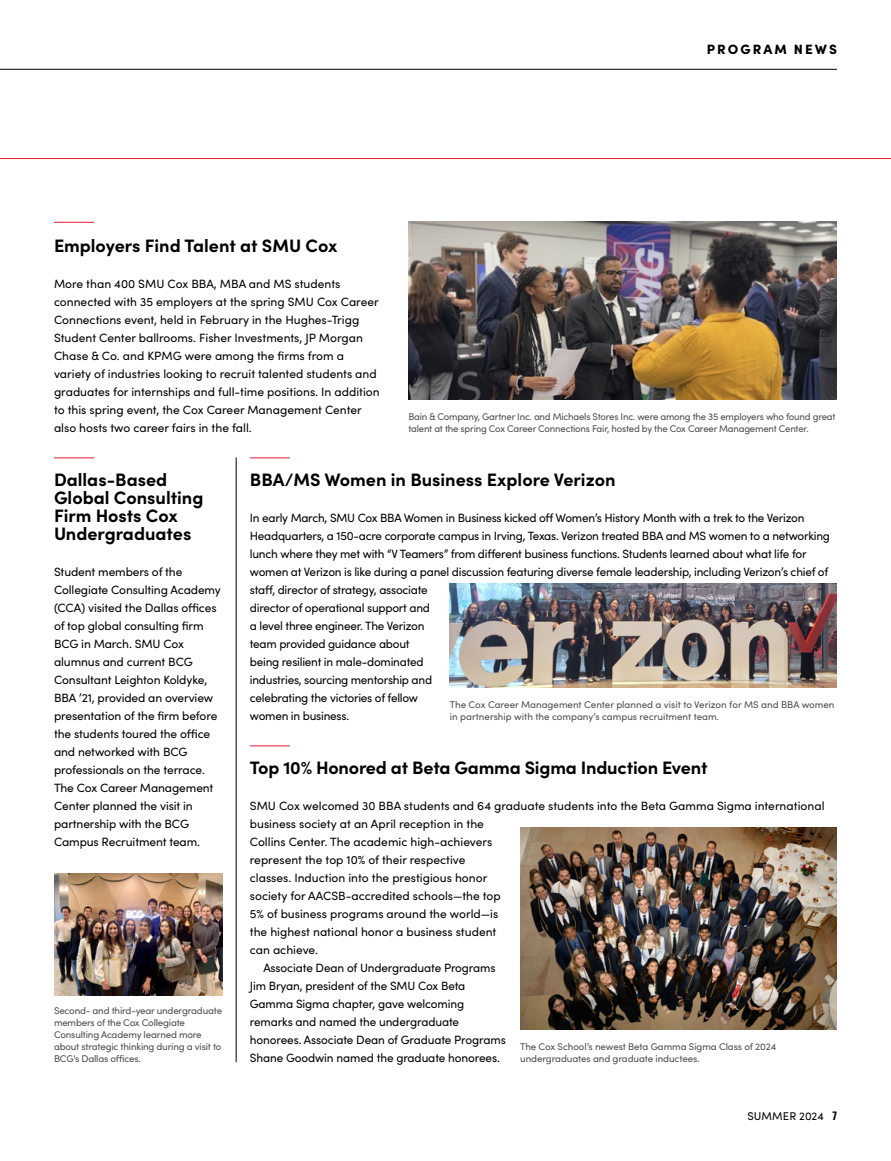
<style>
.page{position:relative;width:891px;height:1161px;background:#fff}
.page>*{position:absolute;margin:0;border:0;box-sizing:border-box;transform-origin:0 0}
.t1{font:700 18px/18px "Sofia Pro";color:#000}
.t2{font:900 13.5px "Sofia Pro";letter-spacing:.15em;color:#000}
.t3{font:12px/18px "Sofia Pro";letter-spacing:-.01em;color:#000}
.t4{font:11.25px "Sofia Pro";letter-spacing:.01em;color:#000}
.t5{font:9.75px/12px "Sofia Pro";letter-spacing:-.02em;color:#4d4d4f}
.t6{font:9.75px/12px "Sofia Pro";color:#4d4d4f}
.s1{font-family:"Oswald";font-weight:700;font-size:10.5px}
</style>
<div class="page">
<hr style="left:0;top:69px;width:837px;height:1px;background:#000">
<hr style="left:0;top:158px;width:891px;height:1px;background:#e51a32">
<hr style="left:54px;top:222px;width:40px;height:1px;background:#e51a32">
<img style="left:409px;top:222px;width:428px;height:177px">
<hr style="left:236px;top:458px;width:1px;height:604px;background:#000">
<hr style="left:54px;top:458px;width:40px;height:1px;background:#e51a32">
<img style="left:54px;top:873px;width:168px;height:122px">
<hr style="left:250px;top:458px;width:40px;height:1px;background:#e51a32">
<img style="left:450px;top:584px;width:387px;height:103px">
<hr style="left:250px;top:746px;width:40px;height:1px;background:#e51a32">
<img style="left:520px;top:827px;width:317px;height:203px">
<p class="t2" style="left:707px;top:39px;width:132px">PROGRAM NEWS</p>
<h1 class="t1" style="left:54px;top:235px;width:285px">Employers Find Talent at SMU Cox</h1>
<p class="t3" style="left:54px;top:274px;width:327px">More than 400 SMU Cox BBA, MBA and MS students connected with 35 employers at the spring SMU Cox Career Connections event, held in February in the Hughes-Trigg Student Center ballrooms. Fisher Investments, JP Morgan Chase &amp; Co. and KPMG were among the firms from a variety of industries looking to recruit talented students and graduates for internships and full-time positions. In addition to this spring event, the Cox Career Management Center also hosts two career fairs in the fall.</p>
<p class="t5" style="left:408px;top:410px;width:429px">Bain &amp; Company, Gartner Inc. and Michaels Stores Inc. were among the 35 employers who found great talent at the spring Cox Career Connections Fair, hosted by the Cox Career Management Center.</p>
<h1 class="t1" style="left:54px;top:469px;width:151px">Dallas-Based<br>Global Consulting<br>Firm Hosts Cox<br>Undergraduates</h1>
<p class="t3" style="left:54px;top:562px;width:169px">Student members of the<br>Collegiate Consulting Academy (CCA) visited the Dallas offices of top global consulting firm<br>BCG in March. SMU Cox alumnus and current BCG<br>Consultant Leighton Koldyke,<br>BBA ’21, provided an overview presentation of the firm before the students toured the office and networked with BCG professionals on the terrace.<br>The Cox Career Management<br>Center planned the visit in partnership with the BCG<br>Campus Recruitment team.</p>
<p class="t5" style="left:54px;top:1004px;width:170px">Second- and third-year undergraduate members of the Cox Collegiate Consulting Academy learned more about strategic thinking during a visit to BCG's Dallas offices.</p>
<h1 class="t1" style="left:250px;top:469px;width:367px">BBA/MS Women in Business Explore Verizon</h1>
<p class="t3" style="left:250px;top:508px;width:582px">In early March, SMU Cox BBA Women in Business kicked off Women’s History Month with a trek to the Verizon Headquarters, a 150-acre corporate campus in Irving, Texas. Verizon treated BBA and MS women to a networking lunch where they met with “V Teamers” from different business functions. Students learned about what life for women at Verizon is like during a panel discussion featuring diverse female leadership, including Verizon’s chief of staff, director of strategy, associate<br>director of operational support and<br>a level three engineer. The Verizon<br>team provided guidance about<br>being resilient in male-dominated<br>industries, sourcing mentorship and<br>celebrating the victories of fellow<br>women in business.</p>
<p class="t6" style="left:450px;top:698px;width:386px">The Cox Career Management Center planned a visit to Verizon for MS and BBA women in partnership with the company’s campus recruitment team.</p>
<h1 class="t1" style="left:250px;top:757px;width:459px">Top 10% Honored at Beta Gamma Sigma Induction Event</h1>
<p class="t3" style="left:250px;top:796px;width:576px">SMU Cox welcomed 30 BBA students and 64 graduate students into the Beta Gamma Sigma international</p>
<p class="t3" style="left:250px;top:814px;width:236px">business society at an April reception in the</p>
<p class="t3" style="left:250px;top:832px;width:244px">Collins Center. The academic high-achievers</p>
<p class="t3" style="left:250px;top:850px;width:217px">represent the top 10% of their respective</p>
<p class="t3" style="left:250px;top:868px;width:239px">classes. Induction into the prestigious honor</p>
<p class="t3" style="left:250px;top:886px;width:252px">society for AACSB-accredited schools—the top</p>
<p class="t3" style="left:250px;top:904px;width:250px">5% of business programs around the world—is</p>
<p class="t3" style="left:250px;top:922px;width:248px">the highest national honor a business student</p>
<p class="t3" style="left:250px;top:940px;width:70px">can achieve.</p>
<p class="t3" style="left:263px;top:958px;width:234px">Associate Dean of Undergraduate Programs</p>
<p class="t3" style="left:250px;top:976px;width:217px">Jim Bryan, president of the SMU Cox Beta</p>
<p class="t3" style="left:250px;top:994px;width:216px">Gamma Sigma chapter, gave welcoming</p>
<p class="t3" style="left:250px;top:1012px;width:211px">remarks and named the undergraduate</p>
<p class="t3" style="left:250px;top:1030px;width:258px">honorees. Associate Dean of Graduate Programs</p>
<p class="t3" style="left:250px;top:1048px;width:252px">Shane Goodwin named the graduate honorees.</p>
<p class="t5" style="left:520px;top:1040px;width:258px">The Cox School’s newest Beta Gamma Sigma Class of 2024 undergraduates and graduate inductees.</p>
<p class="t4" style="left:747px;top:1107px;width:91px">SUMMER 2024 <span class="s1">7</span></p>
</div>
